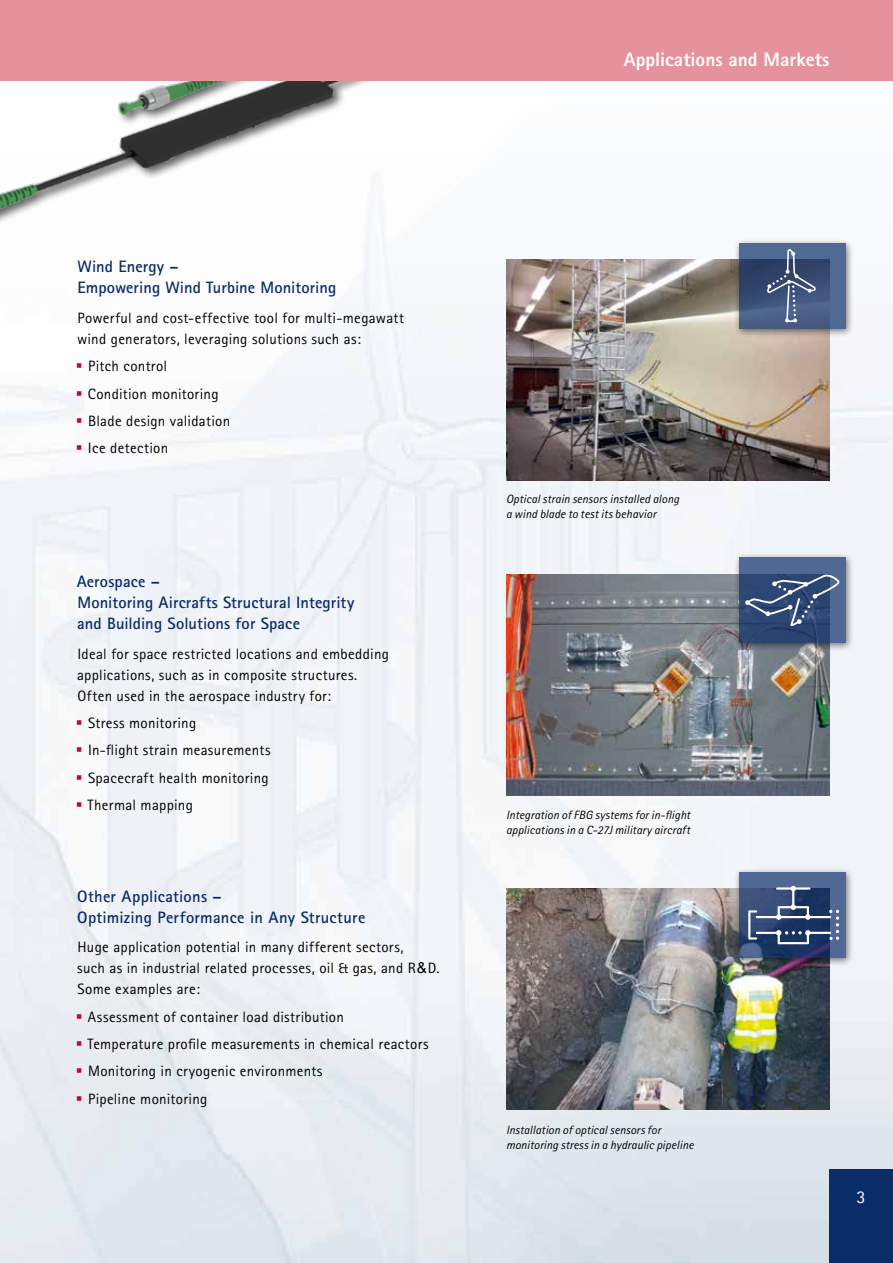
<style>
.page{position:relative;width:893px;height:1263px;background:#fff}
.page>*{position:absolute;margin:0;border:0;box-sizing:border-box;transform-origin:0 0}
.t1{font:800 19.5px "Rotis Sans Serif";color:#fff}
.t2{font:18px "Rotis Sans Serif";color:#fff}
.t3{font:700 16.5px/21px "Rotis Sans Serif";letter-spacing:.005em;color:#0a2c69}
.t4{font:15px/27.3px "Rotis Sans Serif";letter-spacing:.02em;color:#000}
.t5{font:italic 12px/15px "Rotis Sans Serif";letter-spacing:.005em;color:#000}
.s1{font-family:"Arial"}
</style>
<div class="page">
<img style="left:0;top:873px;width:893px;height:390px">
<div style="left:0;top:0;width:893px;height:873px;background:#f2f5fa"></div>
<img style="left:506px;top:259px;width:323px;height:221px">
<img style="left:506px;top:889px;width:323px;height:221px">
<img style="left:506px;top:574px;width:323px;height:221px">
<div style="left:734px;top:238px;width:120px;height:100px;background:#000;opacity:.75"></div>
<svg style="left:739px;top:243px;width:106px;height:85px;background:#445983"></svg>
<svg style="left:767px;top:249px;width:49px;height:73px;background:#536589"></svg>
<div style="left:734px;top:553px;width:120px;height:99px;background:#000;opacity:.75"></div>
<svg style="left:739px;top:558px;width:106px;height:85px;background:#3e5783"></svg>
<svg style="left:745px;top:574px;width:95px;height:52px;background:#485f86"></svg>
<div style="left:734px;top:867px;width:120px;height:100px;background:#000;opacity:.75"></div>
<svg style="left:739px;top:873px;width:106px;height:85px;background:#3e5683"></svg>
<svg style="left:748px;top:886px;width:91px;height:58px;background:#4a5f85"></svg>
<img style="left:0;top:81px;width:398px;height:283px">
<div style="left:0;top:0;width:893px;height:81px;background:#e6929c"></div>
<div style="left:829px;top:1169px;width:64px;height:94px;background:#0a2c69"></div>
<svg style="left:77px;top:1014px;width:5px;height:4px"></svg>
<svg style="left:77px;top:1041px;width:5px;height:5px"></svg>
<svg style="left:77px;top:1069px;width:5px;height:4px"></svg>
<svg style="left:77px;top:1096px;width:5px;height:4px"></svg>
<h1 class="t1" style="left:624px;top:47px;width:207px">Applications and Markets</h1>
<p class="t3" style="left:77px;top:256px;width:260px">Wind Energy –<br>Empowering Wind Turbine Monitoring</p>
<p class="t4" style="left:77px;top:307px;width:328px;line-height:21px">Powerful and cost-effective tool for multi-megawatt wind generators, leveraging solutions such as:</p>
<p class="t4" style="left:88px;top:352px;width:144px">Pitch control<br>Condition monitoring<br>Blade design validation<br>Ice detection</p>
<p class="t3" style="left:77px;top:571px;width:279px">Aerospace –<br>Monitoring Aircrafts Structural Integrity and Building Solutions for Space</p>
<p class="t4" style="left:77px;top:643px;width:313px;line-height:21px">Ideal for space restricted locations and embedding applications, such as in composite structures.<br>Often used in the aerospace industry for:</p>
<p class="t4" style="left:88px;top:709px;width:185px">Stress monitoring<br>In-flight strain measurements<br>Spacecraft health monitoring<br>Thermal mapping</p>
<p class="t3" style="left:77px;top:885px;width:290px">Other Applications –<br>Optimizing Performance in Any Structure</p>
<p class="t4" style="left:77px;top:936px;width:364px;line-height:21px">Huge application potential in many different sectors,<br>such as in industrial related processes, oil &amp; gas, and R<span class="s1">&amp;</span>D.<br>Some examples are:</p>
<p class="t4" style="left:88px;top:1003px;width:343px">Assessment of container load distribution<br>Temperature profile measurements in chemical reactors Monitoring in cryogenic environments<br>Pipeline monitoring</p>
<p class="t5" style="left:506px;top:492px;width:175px">Optical strain sensors installed along a wind blade to test its behavior</p>
<p class="t5" style="left:506px;top:808px;width:186px">Integration of FBG systems for in-flight applications in a C-27J military aircraft</p>
<p class="t5" style="left:506px;top:1122px;width:189px">Installation of optical sensors for monitoring stress in a hydraulic pipeline</p>
<p class="t2" style="left:857px;top:1186px;width:10px">3</p>
</div>
